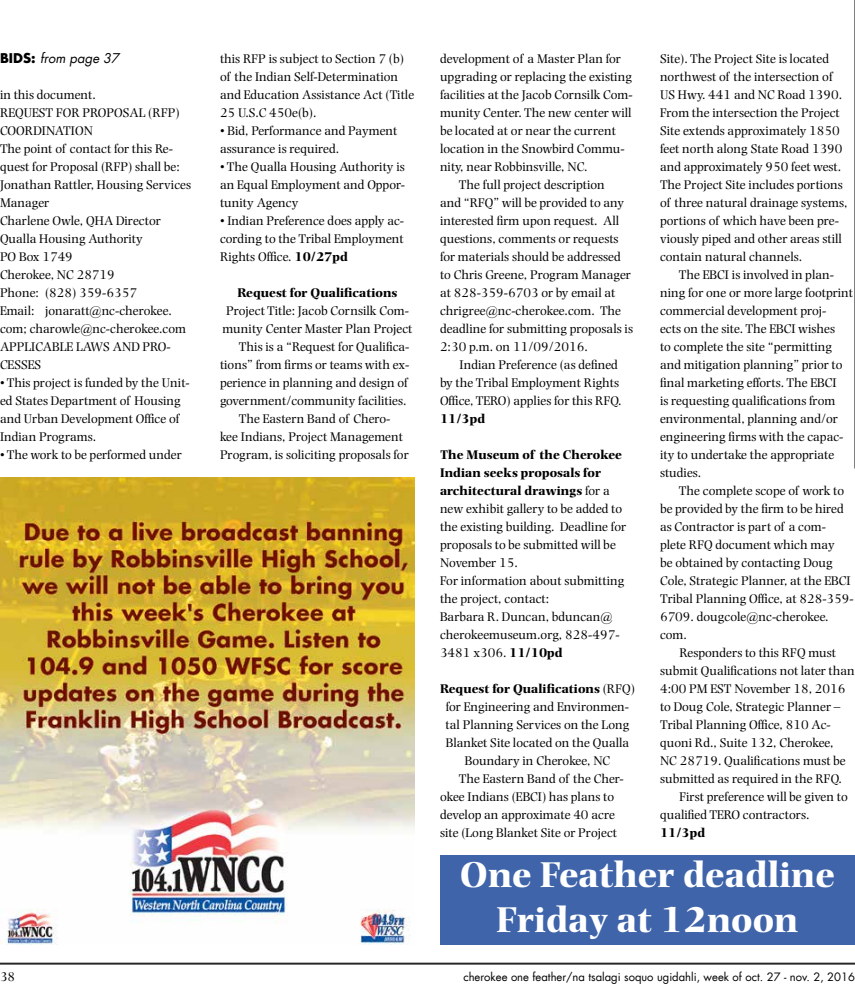
<style>
.page{position:relative;width:855px;height:990px;background:#fff}
.page>*{position:absolute;margin:0;border:0;box-sizing:border-box;transform-origin:0 0}
.t1{font:700 37.5px/45px "Photina MT Std";color:#fff;text-align:center}
.t2{font:13.12px/18px "Photina MT Std";color:#000}
.t3{font:700 13.12px "Photina MT Std";color:#000}
.t4{font:italic 13.12px "Futura LT";color:#000}
.t5{font:11.25px "Futura LT";color:#000}
.s1{font-weight:700;font-style:normal}
.s2{font-weight:700}
.s3{font-weight:400}
</style>
<div class="page">
<hr style="left:0;top:963px;width:855px;height:1px;background:#000">
<hr style="left:0;top:964px;width:855px;height:1px;background:#000">
<img style="left:0;top:477px;width:415px;height:468px">
<div style="left:440px;top:855px;width:415px;height:90px;background:#3f64aa"></div>
<svg style="left:854px;top:0;width:1px;height:468px"></svg>
<p class="t4" style="left:0;top:50px;width:121px"><span class="s1">BIDS:</span> from page 37</p>
<p class="t2" style="left:0;top:86px;width:193px">in this document.<br>REQUEST FOR PROPOSAL (RFP)<br>COORDINATION<br>The point of contact for this Re&shy;quest for Proposal (RFP) shall be:<br>Jonathan Rattler, Housing Services<br>Manager<br>Charlene Owle, QHA Director<br>Qualla Housing Authority<br>PO Box 1749<br>Cherokee, NC 28719<br>Phone: (828) 359-6357<br>Email: jonaratt@nc-cherokee. com; charowle@nc-cherokee.com<br>APPLICABLE LAWS AND PRO-<br>CESSES</p>
<p class="t2" style="left:0;top:374px;width:191px">• This project is funded by the Unit&shy;ed States Department of Housing and Urban Development Office of<br>Indian Programs.</p>
<p class="t2" style="left:0;top:446px;width:183px">• The work to be performed under</p>
<p class="t2" style="left:220px;top:50px;width:196px">this RFP is subject to Section 7 (b) of the Indian Self-Determination and Education Assistance Act (Title<br>25 U.S.C 450e(b).</p>
<p class="t2" style="left:220px;top:122px;width:179px">• Bid, Performance and Payment assurance is required.</p>
<p class="t2" style="left:220px;top:158px;width:186px;text-align:justify">• The Qualla Housing Authority is an Equal Employment and Oppor&shy;tunity Agency</p>
<p class="t2" style="left:220px;top:212px;width:186px;text-align:justify">• Indian Preference does apply ac&shy;cording to the Tribal Employment Rights Office. <span class="s2">10/27pd</span></p>
<p class="t3" style="left:237px;top:285px;width:162px">Request for Qualifications</p>
<p class="t2" style="left:226px;top:302px;width:184px">Project Title: Jacob Cornsilk Com-</p>
<p class="t2" style="left:222px;top:320px;width:192px">munity Center Master Plan Project</p>
<p class="t2" style="left:239px;top:338px;width:172px">This is a “Request for Qualifica-</p>
<p class="t2" style="left:220px;top:356px;width:191px">tions” from firms or teams with ex-</p>
<p class="t2" style="left:220px;top:374px;width:189px">perience in planning and design of</p>
<p class="t2" style="left:220px;top:392px;width:188px">government/community facilities.</p>
<p class="t2" style="left:239px;top:410px;width:153px">The Eastern Band of Chero-</p>
<p class="t2" style="left:220px;top:428px;width:185px">kee Indians, Project Management</p>
<p class="t2" style="left:220px;top:446px;width:190px">Program, is soliciting proposals for</p>
<p class="t2" style="left:440px;top:50px;width:183px">development of a Master Plan for</p>
<p class="t2" style="left:440px;top:68px;width:194px">upgrading or replacing the existing</p>
<p class="t2" style="left:440px;top:86px;width:194px">facilities at the Jacob Cornsilk Com-</p>
<p class="t2" style="left:440px;top:104px;width:193px">munity Center. The new center will</p>
<p class="t2" style="left:440px;top:122px;width:177px">be located at or near the current</p>
<p class="t2" style="left:440px;top:140px;width:186px">location in the Snowbird Commu-</p>
<p class="t2" style="left:440px;top:158px;width:149px">nity, near Robbinsville, NC.</p>
<p class="t2" style="left:459px;top:176px;width:147px">The full project description</p>
<p class="t2" style="left:440px;top:194px;width:186px">and “RFQ” will be provided to any</p>
<p class="t2" style="left:440px;top:212px;width:181px">interested firm upon request. All</p>
<p class="t2" style="left:440px;top:230px;width:180px">questions, comments or requests</p>
<p class="t2" style="left:440px;top:248px;width:182px">for materials should be addressed</p>
<p class="t2" style="left:440px;top:266px;width:192px">to Chris Greene, Program Manager</p>
<p class="t2" style="left:440px;top:284px;width:177px">at 828-359-6703 or by email at</p>
<p class="t2" style="left:440px;top:302px;width:183px">chrigree@nc-cherokee.com. The</p>
<p class="t2" style="left:440px;top:320px;width:195px">deadline for submitting proposals is</p>
<p class="t2" style="left:440px;top:338px;width:149px">2:30 p.m. on 11/09/2016.</p>
<p class="t2" style="left:459px;top:356px;width:160px">Indian Preference (as defined</p>
<p class="t2" style="left:440px;top:374px;width:181px">by the Tribal Employment Rights</p>
<p class="t2" style="left:440px;top:392px;width:183px">Office, TERO) applies for this RFQ.</p>
<p class="t3" style="left:440px;top:411px;width:47px">11/3pd</p>
<p class="t2" style="left:440px;top:446px;width:188px"><span class="s2">The Museum of the Cherokee<br>Indian seeks proposals for architectural drawings</span> for a new exhibit gallery to be added to the existing building. Deadline for proposals to be submitted will be<br>November 15.<br>For information about submitting the project, contact:<br>Barbara R. Duncan, bduncan@ cherokeemuseum.org, 828-497-<br>3481 x306. <span class="s2">11/10pd</span></p>
<p class="t3" style="left:440px;top:681px;width:196px">Request for Qualifications <span class="s3">(RFQ)</span></p>
<p class="t2" style="left:446px;top:697px;width:185px">for Engineering and Environmen-</p>
<p class="t2" style="left:446px;top:715px;width:185px">tal Planning Services on the Long</p>
<p class="t2" style="left:446px;top:733px;width:185px">Blanket Site located on the Qualla</p>
<p class="t2" style="left:465px;top:751px;width:147px">Boundary in Cherokee, NC</p>
<p class="t2" style="left:459px;top:769px;width:166px">The Eastern Band of the Cher-</p>
<p class="t2" style="left:440px;top:787px;width:176px">okee Indians (EBCI) has plans to</p>
<p class="t2" style="left:440px;top:805px;width:176px">develop an approximate 40 acre</p>
<p class="t2" style="left:440px;top:823px;width:179px">site (Long Blanket Site or Project</p>
<p class="t2" style="left:660px;top:49px;width:189px">Site). The Project Site is located northwest of the intersection of<br>US Hwy. 441 and NC Road 1390.<br>From the intersection the Project<br>Site extends approximately 1850 feet north along State Road 1390 and approximately 950 feet west.<br>The Project Site includes portions of three natural drainage systems, portions of which have been pre&shy;viously piped and other areas still contain natural channels.</p>
<p class="t2" style="left:660px;top:265px;width:195px;text-indent:19px">The EBCI is involved in plan&shy;ning for one or more large footprint commercial development proj-<br>ects on the site. The EBCI wishes<br>to complete the site “permitting and mitigation planning” prior to final marketing efforts. The EBCI<br>is requesting qualifications from environmental, planning and/or engineering firms with the capac&shy;ity to undertake the appropriate studies.</p>
<p class="t2" style="left:660px;top:482px;width:195px;text-indent:19px">The complete scope of work to be provided by the firm to be hired as Contractor is part of a com&shy;plete RFQ document which may<br>be obtained by contacting Doug<br>Cole, Strategic Planner, at the EBCI<br>Tribal Planning Office, at 828-359-<br>6709. dougcole@nc-cherokee. com.</p>
<p class="t2" style="left:679px;top:644px;width:158px">Responders to this RFQ must</p>
<p class="t2" style="left:660px;top:662px;width:196px">submit Qualifications not later than</p>
<p class="t2" style="left:660px;top:680px;width:187px">4:00 PM EST November 18, 2016</p>
<p class="t2" style="left:660px;top:698px;width:182px">to Doug Cole, Strategic Planner –</p>
<p class="t2" style="left:660px;top:716px;width:172px">Tribal Planning Office, 810 Ac-</p>
<p class="t2" style="left:660px;top:734px;width:175px">quoni Rd., Suite 132, Cherokee,</p>
<p class="t2" style="left:660px;top:752px;width:187px">NC 28719. Qualifications must be</p>
<p class="t2" style="left:660px;top:770px;width:183px">submitted as required in the RFQ.</p>
<p class="t2" style="left:679px;top:788px;width:170px">First preference will be given to</p>
<p class="t2" style="left:660px;top:806px;width:151px">qualified TERO contractors.</p>
<p class="t3" style="left:660px;top:825px;width:47px">11/3pd</p>
<h1 class="t1" style="left:460px;top:852px;width:377px">One Feather deadline<br>Friday at 12noon</h1>
<p class="t2" style="left:0;top:968px;width:17px">38</p>
<p class="t5" style="left:463px;top:970px;width:393px">cherokee one feather/na tsalagi soquo ugidahli, week of oct. 27 - nov. 2, 2016</p>
</div>
